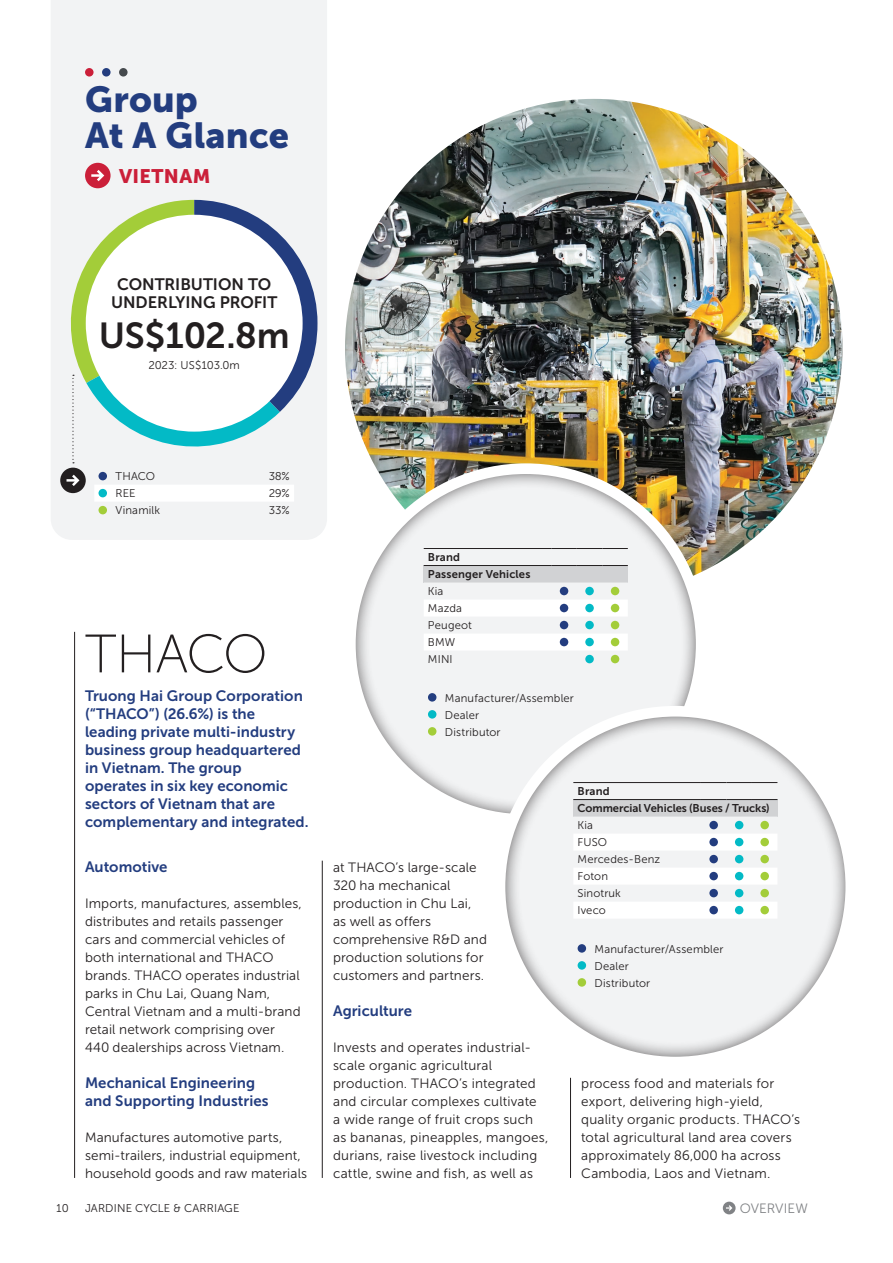
<style>
.page{position:relative;width:893px;height:1263px;background:#fff}
.page>*{position:absolute;margin:0;border:0;box-sizing:border-box;transform-origin:0 0}
.t1{font:54px "Museo Sans 100";letter-spacing:-.025em;color:#231f20}
.t2{font:36px/36px "Museo Sans 900";letter-spacing:.005em;color:#233d7f}
.t3{font:36px "Museo Sans 700";letter-spacing:-.01em;color:#231f20}
.t4{font:19.5px "Museo Sans 900";letter-spacing:.02em;color:#cb1f39}
.t5{font:16.5px/18px "Museo Sans 700";letter-spacing:-.005em;color:#231f20;text-align:center}
.t6{font:15px/18px "Museo Sans 700";letter-spacing:.005em;color:#233d7f}
.t7{font:13.5px/18px "Museo Sans 300";letter-spacing:.01em;color:#231f20}
.t8{font:13.5px "Museo Sans 300";letter-spacing:.005em;color:#808285}
.t9{font:11.25px/17px "Museo Sans 300";letter-spacing:.015em;color:#231f20}
.t10{font:11.25px/17px "Museo Sans 700";color:#231f20}
</style>
<div class="page">
<div style="left:51px;top:0;width:276px;height:540px;background:#f2f3f4"></div>
<div style="left:119px;top:68px;width:9px;height:9px;background:#45494d;border-radius:50%"></div>
<div style="left:102px;top:68px;width:9px;height:9px;background:#233d7f;border-radius:50%"></div>
<div style="left:85px;top:68px;width:9px;height:9px;background:#cb1f39;border-radius:50%"></div>
<div style="left:85px;top:163px;width:26px;height:25px;background:#cb1f39;border-radius:50%"></div>
<svg style="left:91px;top:170px;width:13px;height:11px"></svg>
<img style="left:345px;top:99px;width:498px;height:497px;border-radius:249px">
<svg style="left:94px;top:485px;width:200px;height:17px"></svg>
<div style="left:99px;top:472px;width:8px;height:8px;background:#233d7f;border-radius:50%"></div>
<div style="left:99px;top:489px;width:8px;height:8px;background:#03bac6;border-radius:50%"></div>
<div style="left:99px;top:506px;width:8px;height:8px;background:#a3cd39;border-radius:50%"></div>
<div style="left:60px;top:468px;width:26px;height:25px;background:#231f20;border-radius:50%"></div>
<svg style="left:67px;top:475px;width:12px;height:11px"></svg>
<hr style="left:74px;top:632px;width:1px;height:546px;background:#231f20">
<hr style="left:322px;top:861px;width:1px;height:317px;background:#231f20">
<hr style="left:570px;top:1078px;width:1px;height:100px;background:#231f20">
<div style="left:356px;top:472px;width:342px;height:342px;background:#231f20;opacity:.75"></div>
<div style="left:424px;top:565px;width:204px;height:17px;background:#d1d2d4"></div>
<svg style="left:424px;top:582px;width:204px;height:86px"></svg>
<hr style="left:424px;top:548px;width:127px;height:1px;background:#231f20">
<svg style="left:551px;top:548px;width:77px;height:1px"></svg>
<hr style="left:424px;top:565px;width:127px;height:1px;background:#231f20">
<svg style="left:551px;top:565px;width:77px;height:1px"></svg>
<div style="left:560px;top:587px;width:8px;height:8px;background:#233d7f;border-radius:50%"></div>
<div style="left:585px;top:587px;width:9px;height:8px;background:#03bac6;border-radius:50%"></div>
<div style="left:611px;top:587px;width:8px;height:8px;background:#a3cd39;border-radius:50%"></div>
<div style="left:560px;top:604px;width:8px;height:8px;background:#233d7f;border-radius:50%"></div>
<div style="left:585px;top:604px;width:9px;height:8px;background:#03bac6;border-radius:50%"></div>
<div style="left:611px;top:604px;width:8px;height:8px;background:#a3cd39;border-radius:50%"></div>
<div style="left:560px;top:621px;width:8px;height:8px;background:#233d7f;border-radius:50%"></div>
<div style="left:585px;top:621px;width:9px;height:8px;background:#03bac6;border-radius:50%"></div>
<div style="left:611px;top:621px;width:8px;height:8px;background:#a3cd39;border-radius:50%"></div>
<div style="left:560px;top:638px;width:8px;height:8px;background:#233d7f;border-radius:50%"></div>
<div style="left:585px;top:638px;width:9px;height:8px;background:#03bac6;border-radius:50%"></div>
<div style="left:611px;top:638px;width:8px;height:8px;background:#a3cd39;border-radius:50%"></div>
<div style="left:585px;top:655px;width:9px;height:8px;background:#03bac6;border-radius:50%"></div>
<div style="left:611px;top:655px;width:8px;height:8px;background:#a3cd39;border-radius:50%"></div>
<div style="left:428px;top:693px;width:8px;height:9px;background:#233d7f;border-radius:50%"></div>
<div style="left:428px;top:710px;width:8px;height:9px;background:#03bac6;border-radius:50%"></div>
<div style="left:428px;top:727px;width:8px;height:9px;background:#a3cd39;border-radius:50%"></div>
<div style="left:495px;top:706px;width:361px;height:361px;background:#fff;border-radius:50%"></div>
<div style="left:505px;top:715px;width:342px;height:342px;background:#231f20;opacity:.75"></div>
<div style="left:573px;top:799px;width:204px;height:17px;background:#d1d2d4"></div>
<svg style="left:573px;top:816px;width:204px;height:103px"></svg>
<hr style="left:573px;top:782px;width:128px;height:1px;background:#231f20">
<svg style="left:701px;top:782px;width:76px;height:1px"></svg>
<hr style="left:573px;top:799px;width:128px;height:1px;background:#231f20">
<svg style="left:701px;top:799px;width:76px;height:1px"></svg>
<div style="left:709px;top:821px;width:9px;height:8px;background:#233d7f;border-radius:50%"></div>
<div style="left:735px;top:821px;width:8px;height:8px;background:#03bac6;border-radius:50%"></div>
<div style="left:760px;top:821px;width:9px;height:8px;background:#a3cd39;border-radius:50%"></div>
<div style="left:709px;top:838px;width:9px;height:8px;background:#233d7f;border-radius:50%"></div>
<div style="left:735px;top:838px;width:8px;height:8px;background:#03bac6;border-radius:50%"></div>
<div style="left:760px;top:838px;width:9px;height:8px;background:#a3cd39;border-radius:50%"></div>
<div style="left:709px;top:855px;width:9px;height:8px;background:#233d7f;border-radius:50%"></div>
<div style="left:735px;top:855px;width:8px;height:8px;background:#03bac6;border-radius:50%"></div>
<div style="left:760px;top:855px;width:9px;height:8px;background:#a3cd39;border-radius:50%"></div>
<div style="left:709px;top:872px;width:9px;height:8px;background:#233d7f;border-radius:50%"></div>
<div style="left:735px;top:872px;width:8px;height:8px;background:#03bac6;border-radius:50%"></div>
<div style="left:760px;top:872px;width:9px;height:8px;background:#a3cd39;border-radius:50%"></div>
<div style="left:709px;top:889px;width:9px;height:8px;background:#233d7f;border-radius:50%"></div>
<div style="left:735px;top:889px;width:8px;height:8px;background:#03bac6;border-radius:50%"></div>
<div style="left:760px;top:889px;width:9px;height:8px;background:#a3cd39;border-radius:50%"></div>
<div style="left:709px;top:906px;width:9px;height:8px;background:#233d7f;border-radius:50%"></div>
<div style="left:735px;top:906px;width:8px;height:8px;background:#03bac6;border-radius:50%"></div>
<div style="left:760px;top:906px;width:9px;height:8px;background:#a3cd39;border-radius:50%"></div>
<div style="left:578px;top:944px;width:8px;height:9px;background:#233d7f;border-radius:50%"></div>
<div style="left:578px;top:961px;width:8px;height:9px;background:#03bac6;border-radius:50%"></div>
<div style="left:578px;top:978px;width:8px;height:9px;background:#a3cd39;border-radius:50%"></div>
<svg style="left:53px;top:200px;width:264px;height:263px"></svg>
<div style="left:86px;top:215px;width:217px;height:217px;background:#fff;border-radius:50%"></div>
<div style="left:723px;top:1201px;width:13px;height:13px;background:#808285;border-radius:50%"></div>
<svg style="left:726px;top:1205px;width:6px;height:6px"></svg>
<h2 class="t2" style="left:85px;top:81px;width:205px">Group<br>At A Glance</h2>
<h3 class="t4" style="left:119px;top:165px;width:93px">VIETNAM</h3>
<p class="t5" style="left:111px;top:275px;width:168px">CONTRIBUTION TO<br>UNDERLYING PROFIT</p>
<h2 class="t3" style="left:99px;top:315px;width:193px">US$102.8m</h2>
<p class="t9" style="left:149px;top:357px;width:93px">2023: US$103.0m</p>
<p class="t9" style="left:116px;top:468px;width:41px">THACO</p>
<p class="t9" style="left:269px;top:468px;width:22px">38%</p>
<p class="t9" style="left:116px;top:485px;width:22px">REE</p>
<p class="t9" style="left:269px;top:485px;width:22px">29%</p>
<p class="t9" style="left:116px;top:502px;width:46px">Vinamilk</p>
<p class="t9" style="left:269px;top:502px;width:22px">33%</p>
<h1 class="t1" style="left:85px;top:625px;width:184px">THACO</h1>
<p class="t6" style="left:85px;top:686px;width:225px">Truong Hai Group Corporation (“THACO”) (26.6%) is the leading private multi-industry business group headquartered in Vietnam. The group<br>operates in six key economic sectors of Vietnam that are complementary and integrated.</p>
<p class="t6" style="left:85px;top:858px;width:84px">Automotive</p>
<p class="t7" style="left:85px;top:894px;width:218px">Imports, manufactures, assembles, distributes and retails passenger cars and commercial vehicles of both international and THACO brands. THACO operates industrial parks in Chu Lai, Quang Nam,<br>Central Vietnam and a multi-brand retail network comprising over<br>440 dealerships across Vietnam.</p>
<p class="t6" style="left:85px;top:1074px;width:185px">Mechanical Engineering and Supporting Industries</p>
<p class="t7" style="left:85px;top:1128px;width:224px">Manufactures automotive parts, semi-trailers, industrial equipment, household goods and raw materials</p>
<p class="t10" style="left:428px;top:549px;width:104px">Brand<br>Passenger Vehicles</p>
<p class="t9" style="left:428px;top:583px;width:45px">Kia<br>Mazda<br>Peugeot<br>BMW<br>MINI</p>
<p class="t9" style="left:445px;top:689px;width:130px">Manufacturer/Assembler<br>Dealer<br>Distributor</p>
<p class="t7" style="left:333px;top:858px;width:155px">at THACO’s large-scale<br>320 ha mechanical production in Chu Lai, as well as offers comprehensive R&amp;D and production solutions for customers and partners.</p>
<p class="t6" style="left:333px;top:1002px;width:80px">Agriculture</p>
<p class="t7" style="left:333px;top:1038px;width:217px">Invests and operates industrial&shy;scale organic agricultural production. THACO’s integrated and circular complexes cultivate<br>a wide range of fruit crops such as bananas, pineapples, mangoes, durians, raise livestock including cattle, swine and fish, as well as</p>
<p class="t10" style="left:578px;top:783px;width:194px">Brand<br>Commercial Vehicles (Buses / Trucks)</p>
<p class="t9" style="left:578px;top:817px;width:84px">Kia<br>FUSO<br>Mercedes-Benz<br>Foton<br>Sinotruk<br>Iveco</p>
<p class="t9" style="left:595px;top:940px;width:130px">Manufacturer/Assembler<br>Dealer<br>Distributor</p>
<p class="t7" style="left:581px;top:1074px;width:221px">process food and materials for export, delivering high-yield, quality organic products. THACO’s total agricultural land area covers approximately 86,000 ha across<br>Cambodia, Laos and Vietnam.</p>
<p class="t9" style="left:56px;top:1200px;width:14px">10</p>
<p class="t9" style="left:85px;top:1200px;width:156px">JARDINE CYCLE &amp; CARRIAGE</p>
<p class="t8" style="left:740px;top:1201px;width:70px">OVERVIEW</p>
</div>
